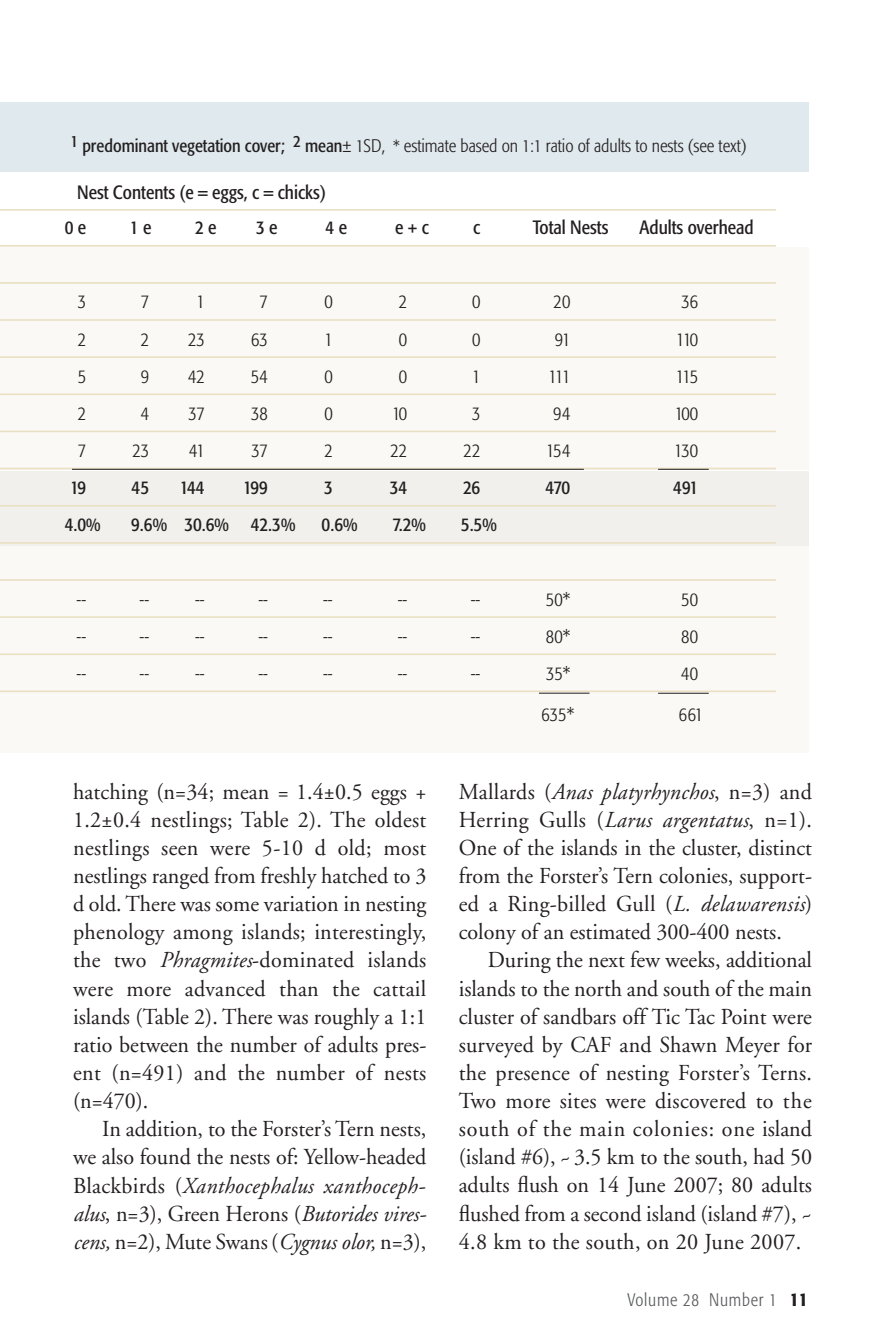
<style>
.page{position:relative;width:891px;height:1337px;background:#fff}
.page>*{position:absolute;margin:0;border:0;box-sizing:border-box;transform-origin:0 0}
.t1{font:22.72px/28.1px "Adobe Garamond";color:#231f20;text-align:justify}
.t2{font:300 condensed 19.12px "Formata";color:#231f20}
.t3{font:condensed 19.12px/34.9px "Formata";color:#231f20}
.t4{font:300 condensed 18px "Formata";color:#231f20}
.t5{font:300 condensed 18px "Formata";letter-spacing:.045em;color:#57585a}
.s1{font-weight:400}
.s2{font-size:16.88px}
.s3{font-style:italic}
.s4{font-weight:500;font-size:19.12px;color:#231f20}
</style>
<div class="page">
<div style="left:0;top:547px;width:809px;height:206px;background:#fbf9f6"></div>
<div style="left:0;top:471px;width:809px;height:75px;background:#f1f0ed"></div>
<div style="left:0;top:247px;width:809px;height:223px;background:#fbf9f6"></div>
<div style="left:0;top:103px;width:809px;height:69px;background:#e0e9ed"></div>
<hr style="left:0;top:209px;width:776px;height:2px;background:#eae1c5">
<hr style="left:0;top:245px;width:776px;height:2px;background:#eae1c5">
<hr style="left:0;top:282px;width:776px;height:2px;background:#eae1c5">
<hr style="left:0;top:319px;width:776px;height:2px;background:#eae1c5">
<hr style="left:0;top:356px;width:776px;height:2px;background:#eae1c5">
<hr style="left:0;top:393px;width:776px;height:2px;background:#eae1c5">
<hr style="left:0;top:430px;width:776px;height:2px;background:#eae1c5">
<hr style="left:0;top:468px;width:776px;height:1px;background:#eae1c5">
<hr style="left:0;top:505px;width:776px;height:1px;background:#eae1c5">
<hr style="left:0;top:542px;width:776px;height:2px;background:#eae1c5">
<hr style="left:0;top:579px;width:776px;height:2px;background:#eae1c5">
<hr style="left:0;top:616px;width:776px;height:2px;background:#eae1c5">
<hr style="left:0;top:653px;width:776px;height:2px;background:#eae1c5">
<hr style="left:0;top:690px;width:776px;height:2px;background:#eae1c5">
<hr style="left:539px;top:693px;width:51px;height:1px;background:#231f20">
<hr style="left:658px;top:693px;width:51px;height:1px;background:#231f20">
<hr style="left:72px;top:469px;width:512px;height:1px;background:#231f20">
<hr style="left:658px;top:469px;width:51px;height:1px;background:#231f20">
<p class="t4" style="left:71px;top:139px;width:678px"><sup>1</sup> <span class="s1">predominant vegetation cover;</span> <sup>2</sup> <span class="s1">mean</span>± 1SD, <span class="s2">*</span> estimate based on 1:1 ratio of adults to nests (see text)</p>
<p class="t3" style="left:65px;top:176px;width:263px;text-indent:12px">Nest Contents (e = eggs, c = chicks)<br>0e</p>
<p class="t3" style="left:130px;top:211px;width:23px">1e</p>
<p class="t3" style="left:195px;top:211px;width:23px">2e</p>
<p class="t3" style="left:256px;top:211px;width:23px">3e</p>
<p class="t3" style="left:326px;top:211px;width:23px">4e</p>
<p class="t3" style="left:395px;top:211px;width:35px">e+c</p>
<p class="t3" style="left:473px;top:211px;width:9px">c</p>
<p class="t3" style="left:533px;top:211px;width:77px">Total Nests</p>
<p class="t3" style="left:640px;top:211px;width:116px">Adults overhead</p>
<p class="t2" style="left:78px;top:294px;width:10px">3</p>
<p class="t2" style="left:141px;top:294px;width:10px">7</p>
<p class="t2" style="left:196px;top:294px;width:10px">1</p>
<p class="t2" style="left:260px;top:294px;width:10px">7</p>
<p class="t2" style="left:324px;top:294px;width:10px">0</p>
<p class="t2" style="left:399px;top:294px;width:10px">2</p>
<p class="t2" style="left:472px;top:294px;width:10px">0</p>
<p class="t2" style="left:554px;top:294px;width:18px">20</p>
<p class="t2" style="left:681px;top:294px;width:18px">36</p>
<p class="t2" style="left:78px;top:331px;width:10px">2</p>
<p class="t2" style="left:141px;top:331px;width:10px">2</p>
<p class="t2" style="left:188px;top:331px;width:18px">23</p>
<p class="t2" style="left:251px;top:331px;width:18px">63</p>
<p class="t2" style="left:324px;top:331px;width:10px">1</p>
<p class="t2" style="left:399px;top:331px;width:10px">0</p>
<p class="t2" style="left:472px;top:331px;width:10px">0</p>
<p class="t2" style="left:555px;top:331px;width:17px">91</p>
<p class="t2" style="left:676px;top:331px;width:23px">110</p>
<p class="t2" style="left:78px;top:368px;width:10px">5</p>
<p class="t2" style="left:141px;top:368px;width:10px">9</p>
<p class="t2" style="left:188px;top:368px;width:18px">42</p>
<p class="t2" style="left:251px;top:368px;width:19px">54</p>
<p class="t2" style="left:324px;top:368px;width:10px">0</p>
<p class="t2" style="left:399px;top:368px;width:10px">0</p>
<p class="t2" style="left:472px;top:368px;width:10px">1</p>
<p class="t2" style="left:548px;top:368px;width:23px">111</p>
<p class="t2" style="left:676px;top:368px;width:24px">115</p>
<p class="t2" style="left:78px;top:405px;width:10px">2</p>
<p class="t2" style="left:141px;top:405px;width:10px">4</p>
<p class="t2" style="left:188px;top:405px;width:18px">37</p>
<p class="t2" style="left:251px;top:405px;width:18px">38</p>
<p class="t2" style="left:324px;top:405px;width:10px">0</p>
<p class="t2" style="left:392px;top:405px;width:17px">10</p>
<p class="t2" style="left:472px;top:405px;width:10px">3</p>
<p class="t2" style="left:553px;top:405px;width:19px">94</p>
<p class="t2" style="left:675px;top:405px;width:25px">100</p>
<p class="t2" style="left:78px;top:443px;width:10px">7</p>
<p class="t2" style="left:132px;top:443px;width:18px">23</p>
<p class="t2" style="left:189px;top:443px;width:17px">41</p>
<p class="t2" style="left:252px;top:443px;width:18px">37</p>
<p class="t2" style="left:324px;top:443px;width:10px">2</p>
<p class="t2" style="left:391px;top:443px;width:18px">22</p>
<p class="t2" style="left:464px;top:443px;width:18px">22</p>
<p class="t2" style="left:546px;top:443px;width:26px">154</p>
<p class="t2" style="left:674px;top:443px;width:25px">130</p>
<p class="t3" style="left:70px;top:471px;width:18px">19</p>
<p class="t3" style="left:132px;top:471px;width:19px">45</p>
<p class="t3" style="left:180px;top:471px;width:26px">144</p>
<p class="t3" style="left:243px;top:471px;width:26px">199</p>
<p class="t3" style="left:324px;top:471px;width:10px">3</p>
<p class="t3" style="left:390px;top:471px;width:19px">34</p>
<p class="t3" style="left:463px;top:471px;width:19px">26</p>
<p class="t3" style="left:545px;top:471px;width:26px">470</p>
<p class="t3" style="left:673px;top:471px;width:26px">491</p>
<p class="t3" style="left:65px;top:508px;width:37px">4.0%</p>
<p class="t3" style="left:131px;top:508px;width:166px">9.6% 30.6% 42.3%</p>
<p class="t3" style="left:322px;top:508px;width:37px">0.6%</p>
<p class="t3" style="left:392px;top:508px;width:35px">7.2%</p>
<p class="t3" style="left:461px;top:508px;width:37px">5.5%</p>
<p class="t2" style="left:77px;top:591px;width:11px">--</p>
<p class="t2" style="left:140px;top:591px;width:11px">--</p>
<p class="t2" style="left:195px;top:591px;width:11px">--</p>
<p class="t2" style="left:258px;top:591px;width:11px">--</p>
<p class="t2" style="left:323px;top:591px;width:11px">--</p>
<p class="t2" style="left:398px;top:591px;width:11px">--</p>
<p class="t2" style="left:471px;top:591px;width:11px">--</p>
<p class="t2" style="left:546px;top:591px;width:26px">50*</p>
<p class="t2" style="left:681px;top:591px;width:19px">50</p>
<p class="t2" style="left:77px;top:628px;width:11px">--</p>
<p class="t2" style="left:140px;top:628px;width:11px">--</p>
<p class="t2" style="left:195px;top:628px;width:11px">--</p>
<p class="t2" style="left:258px;top:628px;width:11px">--</p>
<p class="t2" style="left:323px;top:628px;width:11px">--</p>
<p class="t2" style="left:398px;top:628px;width:11px">--</p>
<p class="t2" style="left:471px;top:628px;width:11px">--</p>
<p class="t2" style="left:546px;top:628px;width:26px">80*</p>
<p class="t2" style="left:681px;top:628px;width:19px">80</p>
<p class="t2" style="left:77px;top:665px;width:11px">--</p>
<p class="t2" style="left:140px;top:665px;width:11px">--</p>
<p class="t2" style="left:195px;top:665px;width:11px">--</p>
<p class="t2" style="left:258px;top:665px;width:11px">--</p>
<p class="t2" style="left:323px;top:665px;width:11px">--</p>
<p class="t2" style="left:398px;top:665px;width:11px">--</p>
<p class="t2" style="left:471px;top:665px;width:11px">--</p>
<p class="t2" style="left:546px;top:665px;width:26px">35*</p>
<p class="t2" style="left:681px;top:665px;width:19px">40</p>
<p class="t2" style="left:542px;top:707px;width:34px">635*</p>
<p class="t2" style="left:679px;top:707px;width:26px">661</p>
<p class="t1" style="left:73px;top:779px;width:355px">hatching (n=34; mean = 1.4±0.5 eggs + 1.2±0.4 nestlings; Table 2). The oldest nestlings seen were 5-10 d old; most nestlings ranged from freshly hatched to 3 d old. There was some variation in nesting phenology among islands; interestingly, the two <span class="s3">Phragmites</span>-dominated islands were more advanced than the cattail islands (Table 2). There was roughly a 1:1 ratio between the number of adults pres&shy;ent (n=491) and the number of nests (n=470).</p>
<p class="t1" style="left:73px;top:1117px;width:355px;text-indent:29px">In addition, to the Forster’s Tern nests, we also found the nests of: Yellow-headed Blackbirds (<span class="s3">Xanthocephalus xanthoceph&shy;alus</span>, n=3), Green Herons (<span class="s3">Butorides vires&shy;cens,</span> n=2), Mute Swans(<span class="s3">Cygnus olor,</span> n=3),</p>
<p class="t1" style="left:459px;top:779px;width:355px">Mallards (<span class="s3">Anas platyrhynchos</span>, n=3) and Herring Gulls (<span class="s3">Larus argentatus</span>, n=1).<br>One of the islands in the cluster, distinct from the Forster’s Tern colonies, support&shy;ed a Ring-billed Gull (<span class="s3">L. delawarensis</span>) colony of an estimated 300-400 nests.</p>
<p class="t1" style="left:459px;top:948px;width:355px;text-indent:29px">During the next few weeks, additional islands to the north and south of the main cluster of sandbars off Tic Tac Point were surveyed by CAF and Shawn Meyer for the presence of nesting Forster’s Terns.<br>Two more sites were discovered to the south of the main colonies: one island (island #6), ~ 3.5 km to the south, had 50 adults flush on 14 June 2007; 80 adults flushed from a second island (island #7), ~ 4.8 km to the south, on 20 June 2007.</p>
<p class="t5" style="left:628px;top:1292px;width:182px">Volume 28 Number 1 <span class="s4">11</span></p>
</div>
